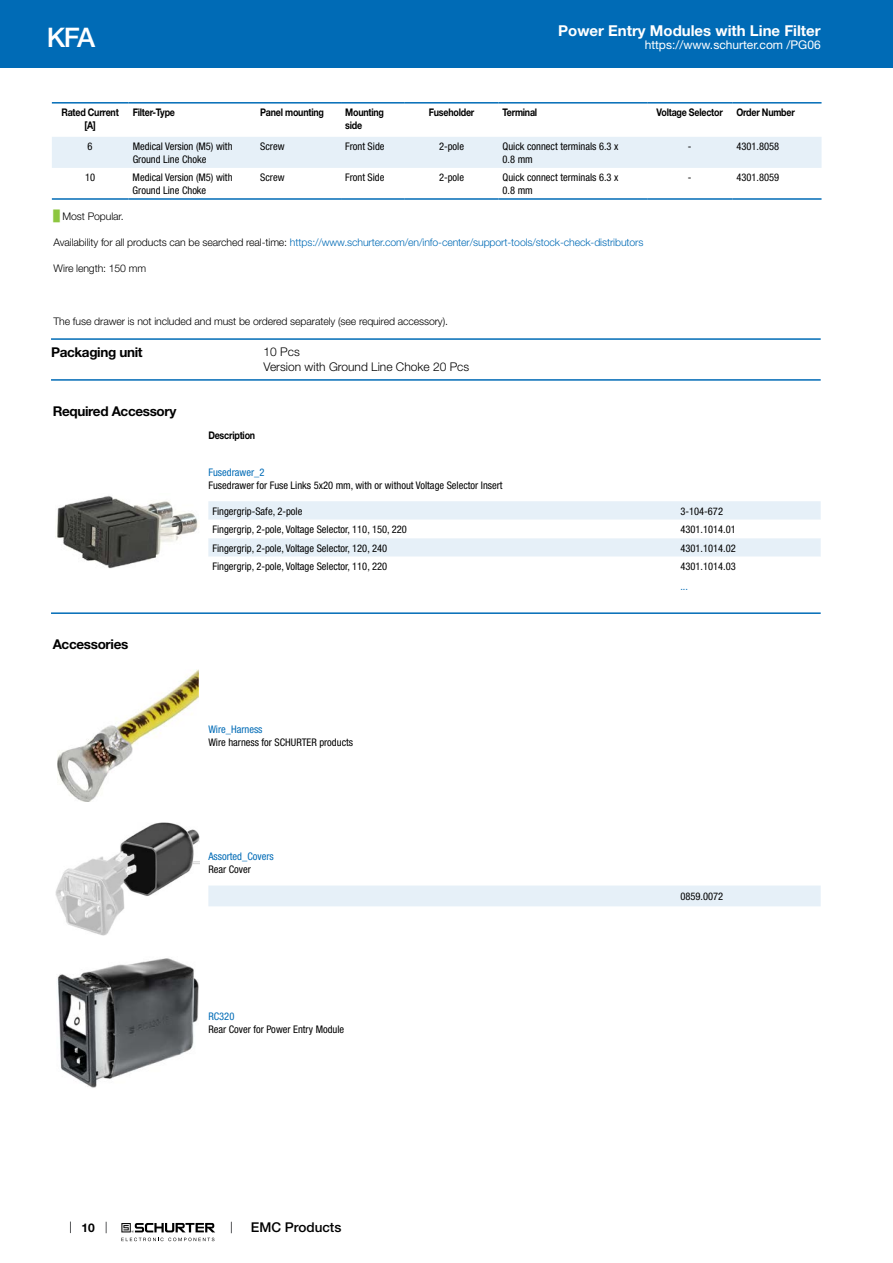
<style>
.page{position:relative;width:893px;height:1263px;background:#fff}
.page>*{position:absolute;margin:0;border:0;box-sizing:border-box;transform-origin:0 0}
.t1{font:500 27px "Helvetica Neue LT";color:#fff}
.t2{font:700 15px "Helvetica Neue LT";color:#fff}
.t3{font:700 13.5px "Helvetica Neue LT";letter-spacing:-.025em;color:#000}
.t4{font:500 13.5px "Helvetica Neue LT";color:#000}
.t5{font:300 12px/14.4px "Helvetica Neue LT";color:#000}
.t6{font:12px "Helvetica Neue LT";color:#fff}
.t7{font:700 12px "Helvetica Neue LT";color:#000}
.t8{font:condensed 10.5px/12.6px "Helvetica Neue LT";color:#000}
.t9{font:300 10.5px "Helvetica Neue LT";letter-spacing:-.01em;color:#006bb6}
.t10{font:700 10.5px/12.6px "Helvetica Neue LT";letter-spacing:-.025em;color:#000;text-align:center;scale:.85 1}
.t11{font:300 10.5px "Helvetica Neue LT";letter-spacing:-.01em;color:#000}
.t12{font:condensed 10.5px "Helvetica Neue LT";color:#006bb6}
.s1{font-family:"Arial Unicode MS";font-weight:400;color:#8dc63f}
.s2{color:#000}
</style>
<div class="page">
<svg style="left:70px;top:1221px;width:1px;height:12px"></svg>
<svg style="left:121px;top:1223px;width:94px;height:18px"></svg>
<div style="left:0;top:0;width:893px;height:68px;background:#006bb6"></div>
<div style="left:52px;top:137px;width:769px;height:31px;background:#e6f0f8"></div>
<hr style="left:52px;top:102px;width:76px;height:2px;background:#006bb6">
<hr style="left:128px;top:102px;width:128px;height:2px;background:#006bb6">
<hr style="left:256px;top:102px;width:85px;height:2px;background:#006bb6">
<hr style="left:341px;top:102px;width:64px;height:2px;background:#006bb6">
<hr style="left:405px;top:102px;width:93px;height:2px;background:#006bb6">
<hr style="left:498px;top:102px;width:149px;height:2px;background:#006bb6">
<hr style="left:647px;top:102px;width:85px;height:2px;background:#006bb6">
<hr style="left:732px;top:102px;width:89px;height:2px;background:#006bb6">
<hr style="left:52px;top:198px;width:76px;height:2px;background:#006bb6">
<hr style="left:128px;top:198px;width:128px;height:2px;background:#006bb6">
<hr style="left:256px;top:198px;width:85px;height:2px;background:#006bb6">
<hr style="left:341px;top:198px;width:64px;height:2px;background:#006bb6">
<hr style="left:405px;top:198px;width:93px;height:2px;background:#006bb6">
<hr style="left:498px;top:198px;width:149px;height:2px;background:#006bb6">
<hr style="left:647px;top:198px;width:85px;height:2px;background:#006bb6">
<hr style="left:732px;top:198px;width:89px;height:2px;background:#006bb6">
<hr style="left:51px;top:338px;width:770px;height:2px;background:#006bb6">
<hr style="left:51px;top:379px;width:770px;height:2px;background:#006bb6">
<img style="left:55px;top:495px;width:143px;height:74px">
<div style="left:208px;top:501px;width:613px;height:19px;background:#e6f0f8"></div>
<svg style="left:208px;top:538px;width:613px;height:19px;fill:#e6f0f8"></svg>
<hr style="left:51px;top:612px;width:770px;height:2px;background:#006bb6">
<img style="left:57px;top:670px;width:141px;height:131px">
<img style="left:55px;top:822px;width:145px;height:114px">
<div style="left:208px;top:885px;width:613px;height:21px;background:#e6f0f8"></div>
<img style="left:57px;top:958px;width:141px;height:130px">
<h1 class="t1" style="left:47px;top:21px;width:50px">KFA</h1>
<h2 class="t2" style="left:558px;top:21px;width:264px">Power Entry Modules with Line Filter</h2>
<p class="t6" style="left:645px;top:38px;width:178px">https://www.schurter.com /PG06</p>
<p class="t10" style="left:61px;top:106px;width:69px">Rated Current [A]</p>
<p class="t10" style="left:133px;top:106px;width:51px">Filter-Type</p>
<p class="t10" style="left:260px;top:106px;width:76px">Panel mounting</p>
<p class="t10" style="left:345px;top:106px;width:47px;text-align:left">Mounting side</p>
<p class="t10" style="left:429px;top:106px;width:55px">Fuseholder</p>
<p class="t10" style="left:503px;top:106px;width:42px">Terminal</p>
<p class="t10" style="left:656px;top:106px;width:80px">Voltage Selector</p>
<p class="t10" style="left:736px;top:106px;width:70px">Order Number</p>
<p class="t8" style="left:88px;top:140px;width:7px">6</p>
<p class="t8" style="left:133px;top:140px;width:101px">Medical Version (M5) with<br>Ground Line Choke</p>
<p class="t8" style="left:260px;top:140px;width:26px">Screw</p>
<p class="t8" style="left:345px;top:140px;width:41px">Front Side</p>
<p class="t8" style="left:439px;top:140px;width:27px">2-pole</p>
<p class="t8" style="left:503px;top:140px;width:117px">Quick connect terminals 6.3 x<br>0.8 mm</p>
<p class="t8" style="left:688px;top:140px;width:5px">-</p>
<p class="t8" style="left:736px;top:140px;width:44px">4301.8058</p>
<p class="t8" style="left:85px;top:171px;width:12px">10</p>
<p class="t8" style="left:133px;top:171px;width:101px">Medical Version (M5) with<br>Ground Line Choke</p>
<p class="t8" style="left:260px;top:171px;width:26px">Screw</p>
<p class="t8" style="left:345px;top:171px;width:41px">Front Side</p>
<p class="t8" style="left:439px;top:171px;width:27px">2-pole</p>
<p class="t8" style="left:503px;top:171px;width:117px">Quick connect terminals 6.3 x<br>0.8 mm</p>
<p class="t8" style="left:688px;top:171px;width:5px">-</p>
<p class="t8" style="left:736px;top:171px;width:44px">4301.8059</p>
<p class="t11" style="left:54px;top:210px;width:72px"><span class="s1">█</span> Most Popular.</p>
<p class="t9" style="left:54px;top:236px;width:591px"><span class="s2">Availability for all products can be searched real-time:</span> https://www.schurter.com/en/info-center/support-tools/stock-check-distributors</p>
<p class="t11" style="left:54px;top:262px;width:94px">Wire length: 150 mm</p>
<p class="t11" style="left:54px;top:314px;width:396px">The fuse drawer is not included and must be ordered separately (see required accessory).</p>
<p class="t3" style="left:51px;top:344px;width:93px">Packaging unit</p>
<p class="t5" style="left:264px;top:344px;width:207px">10 Pcs<br>Version with Ground Line Choke 20 Pcs</p>
<p class="t3" style="left:53px;top:403px;width:125px">Required Accessory</p>
<p class="t10" style="left:208px;top:429px;width:57px">Description</p>
<p class="t12" style="left:208px;top:466px;width:58px">Fusedrawer_2</p>
<p class="t8" style="left:208px;top:479px;width:296px">Fusedrawer for Fuse Links 5x20 mm, with or without Voltage Selector Insert</p>
<p class="t8" style="left:213px;top:504px;width:91px">Fingergrip-Safe, 2-pole</p>
<p class="t8" style="left:680px;top:504px;width:44px">3-104-672</p>
<p class="t8" style="left:213px;top:523px;width:196px">Fingergrip, 2-pole, Voltage Selector, 110, 150, 220</p>
<p class="t8" style="left:680px;top:523px;width:57px">4301.1014.01</p>
<p class="t8" style="left:213px;top:541px;width:176px">Fingergrip, 2-pole, Voltage Selector, 120, 240</p>
<p class="t8" style="left:680px;top:541px;width:57px">4301.1014.02</p>
<p class="t8" style="left:213px;top:560px;width:176px">Fingergrip, 2-pole, Voltage Selector, 110, 220</p>
<p class="t8" style="left:680px;top:560px;width:57px">4301.1014.03</p>
<p class="t12" style="left:680px;top:580px;width:9px">...</p>
<p class="t3" style="left:53px;top:636px;width:77px">Accessories</p>
<p class="t7" style="left:82px;top:1220px;width:15px">10</p>
<p class="t12" style="left:208px;top:723px;width:56px">Wire_Harness</p>
<p class="t8" style="left:208px;top:736px;width:146px">Wire harness for SCHURTER products</p>
<p class="t12" style="left:208px;top:850px;width:67px">Assorted_Covers</p>
<p class="t8" style="left:208px;top:863px;width:44px">Rear Cover</p>
<p class="t12" style="left:208px;top:1010px;width:28px">RC320</p>
<p class="t8" style="left:208px;top:1022px;width:137px">Rear Cover for Power Entry Module</p>
<p class="t4" style="left:251px;top:1219px;width:92px">EMC Products</p>
<p class="t8" style="left:680px;top:890px;width:44px">0859.0072</p>
</div>
